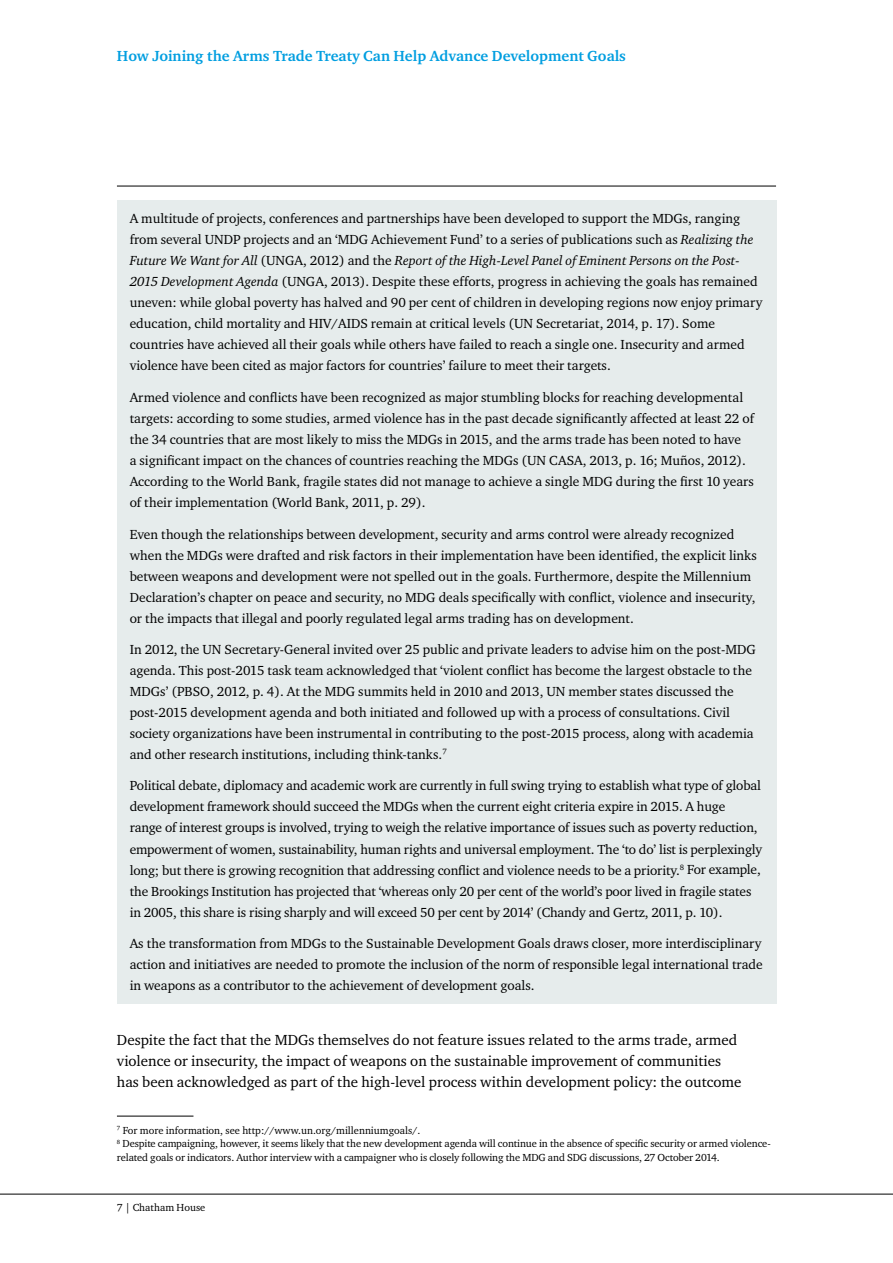
<style>
.page{position:relative;width:893px;height:1263px;background:#fff}
.page>*{position:absolute;margin:0;border:0;box-sizing:border-box;transform-origin:0 0}
.t1{font:15px/21px "Charter ITC";color:#000}
.t2{font:700 15px "Charter ITC";color:#009ee0}
.t3{font:13.5px/21px "Charter ITC";color:#000}
.t4{font:10.5px/13.5px "Charter ITC";letter-spacing:-.01em;color:#000}
.s1{font-style:italic}
</style>
<div class="page">
<hr style="left:117px;top:186px;width:659px;height:1px;background:#000">
<hr style="left:0;top:1194px;width:893px;height:1px;background:#000">
<hr style="left:117px;top:1116px;width:76px;height:1px;background:#000">
<div style="left:117px;top:200px;width:659px;height:803px;background:#e6ecec"></div>
<p class="t2" style="left:117px;top:47px;width:511px">How Joining the Arms Trade Treaty Can Help Advance Development Goals</p>
<p class="t3" style="left:130px;top:208px;width:634px">A multitude of projects, conferences and partnerships have been developed to support the MDGs, ranging from several UNDP projects and an ‘MDG Achievement Fund’ to a series of publications such as <span class="s1">Realizing the Future We Want for All</span> (UNGA, 2012) and the <span class="s1">Report of the High-Level Panel of Eminent Persons on the Post-2015 Development Agenda</span> (UNGA, 2013). Despite these efforts, progress in achieving the goals has remained uneven: while global poverty has halved and 90 per cent of children in developing regions now enjoy primary education, child mortality and HIV/AIDS remain at critical levels (UN Secretariat, 2014, p. 17). Some countries have achieved all their goals while others have failed to reach a single one. Insecurity and armed violence have been cited as major factors for countries’ failure to meet their targets.</p>
<p class="t3" style="left:130px;top:386px;width:626px">Armed violence and conflicts have been recognized as major stumbling blocks for reaching developmental targets: according to some studies, armed violence has in the past decade significantly affected at least 22 of the 34 countries that are most likely to miss the MDGs in 2015, and the arms trade has been noted to have<br>a significant impact on the chances of countries reaching the MDGs (UN CASA, 2013, p. 16; Muños, 2012).<br>According to the World Bank, fragile states did not manage to achieve a single MDG during the first 10 years of their implementation (World Bank, 2011, p. 29).</p>
<p class="t3" style="left:130px;top:523px;width:629px">Even though the relationships between development, security and arms control were already recognized when the MDGs were drafted and risk factors in their implementation have been identified, the explicit links between weapons and development were not spelled out in the goals. Furthermore, despite the Millennium Declaration’s chapter on peace and security, no MDG deals specifically with conflict, violence and insecurity, or the impacts that illegal and poorly regulated legal arms trading has on development.</p>
<p class="t3" style="left:130px;top:639px;width:628px">In 2012, the UN Secretary-General invited over 25 public and private leaders to advise him on the post-MDG agenda. This post-2015 task team acknowledged that ‘violent conflict has become the largest obstacle to the MDGs’ (PBSO, 2012, p. 4). At the MDG summits held in 2010 and 2013, UN member states discussed the post-2015 development agenda and both initiated and followed up with a process of consultations. Civil society organizations have been instrumental in contributing to the post-2015 process, along with academia and other research institutions, including think-tanks.<sup>7</sup></p>
<p class="t3" style="left:130px;top:775px;width:634px">Political debate, diplomacy and academic work are currently in full swing trying to establish what type of global development framework should succeed the MDGs when the current eight criteria expire in 2015. A huge<br>range of interest groups is involved, trying to weigh the relative importance of issues such as poverty reduction, empowerment of women, sustainability, human rights and universal employment. The ‘to do’ list is perplexingly long; but there is growing recognition that addressing conflict and violence needs to be a priority.<sup>8</sup> For example, the Brookings Institution has projected that ‘whereas only 20 per cent of the world’s poor lived in fragile states in 2005, this share is rising sharply and will exceed 50 per cent by 2014’ (Chandy and Gertz, 2011, p. 10).</p>
<p class="t3" style="left:130px;top:932px;width:635px;text-align:justify">As the transformation from MDGs to the Sustainable Development Goals draws closer, more interdisciplinary action and initiatives are needed to promote the inclusion of the norm of responsible legal international trade in weapons as a contributor to the achievement of development goals.</p>
<p class="t1" style="left:117px;top:1029px;width:626px">Despite the fact that the MDGs themselves do not feature issues related to the arms trade, armed violence or insecurity, the impact of weapons on the sustainable improvement of communities has been acknowledged as part of the high-level process within development policy: the outcome</p>
<p class="t4" style="left:117px;top:1123px;width:655px"><sup>7</sup> For more information, see http://www.un.org/millenniumgoals/.<br><sup>8</sup> Despite campaigning, however, it seems likely that the new development agenda will continue in the absence of specific security or armed violence&shy;related goals or indicators. Author interview with a campaigner who is closely following the MDG and SDG discussions, 27 October 2014.</p>
<p class="t4" style="left:117px;top:1200px;width:90px">7 | Chatham House</p>
</div>
